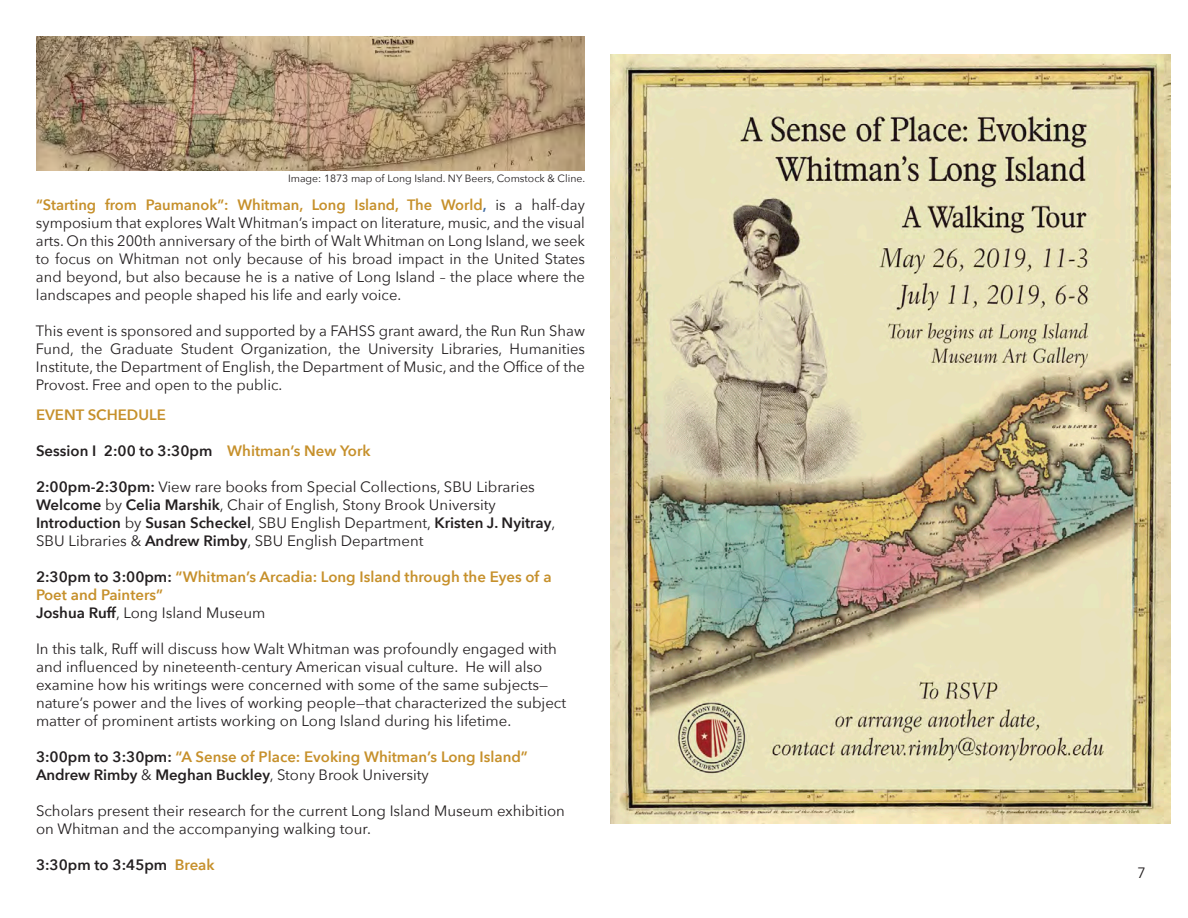
<style>
.page{position:relative;width:1188px;height:918px;background:#fff}
.page>*{position:absolute;margin:0;border:0;box-sizing:border-box;transform-origin:0 0}
.t1{font:15px/18px "Avenir Next";color:#231f20}
.t2{font:600 15px/18px "Avenir Next";color:#c6902b}
.t3{font:600 15px "Avenir Next";color:#231f20}
.t4{font:10.5px "Avenir Next";color:#231f20}
.s1{font-weight:600;color:#c6902b}
.s2{font-weight:600;color:#406ca1}
.s3{color:#c6902b}
.s4{font-weight:600}
.s5{color:#231f20}
.s6{font-weight:400}
</style>
<div class="page">
<img style="left:36px;top:36px;width:549px;height:134px">
<img style="left:610px;top:55px;width:561px;height:768px">
<p class="t4" style="left:288px;top:170px;width:299px">Image: 1873 map of Long Island. NY Beers, Comstock &amp; Cline.</p>
<p class="t1" style="left:36px;top:195px;width:551px;text-align:justify"><span class="s1">“Starting from Paumanok”: Whitman, Long Island, The World</span><span class="s2">,</span> is a half-day symposium that explores Walt Whitman’s impact on literature, music, and the visual arts. On this 200th anniversary of the birth of Walt Whitman on Long Island, we seek to focus on Whitman not only because of his broad impact in the United States and beyond, but also because he is a native of Long Island – the place where the landscapes and people shaped his life and early voice.</p>
<p class="t1" style="left:36px;top:321px;width:551px;text-align:justify">This event is sponsored and supported by a FAHSS grant award, the Run Run Shaw Fund, the Graduate Student Organization, the University Libraries, Humanities Institute, the Department of English, the Department of Music, and the Office of the Provost. Free and open to the public.</p>
<p class="t2" style="left:36px;top:405px;width:131px">EVENT SCHEDULE</p>
<p class="t3" style="left:36px;top:438px;width:336px">Session I 2:00 to 3:30pm <span class="s3">Whitman’s New York</span></p>
<p class="t1" style="left:36px;top:477px;width:500px"><span class="s4">2:00pm-2:30pm:</span> View rare books from Special Collections, SBU Libraries</p>
<p class="t1" style="left:36px;top:495px;width:461px"><span class="s4">Welcome</span> by <span class="s4">Celia Marshik</span>, Chair of English, Stony Brook University</p>
<p class="t1" style="left:36px;top:513px;width:521px"><span class="s4">Introduction</span> by <span class="s4">Susan Scheckel</span>, SBU English Department, <span class="s4">Kristen J. Nyitray</span>,<br>SBU Libraries &amp; <span class="s4">Andrew Rimby</span>, SBU English Department</p>
<p class="t2" style="left:36px;top:567px;width:517px"><span class="s5">2:30pm to 3:00pm:</span> “Whitman’s Arcadia: Long Island through the Eyes of a<br>Poet and Painters”</p>
<p class="t1" style="left:36px;top:603px;width:231px"><span class="s4">Joshua Ruff</span>, Long Island Museum</p>
<p class="t1" style="left:36px;top:639px;width:532px">In this talk, Ruff will discuss how Walt Whitman was profoundly engaged with and influenced by nineteenth-century American visual culture. He will also examine how his writings were concerned with some of the same subjects— nature’s power and the lives of working people—that characterized the subject matter of prominent artists working on Long Island during his lifetime.</p>
<p class="t2" style="left:36px;top:747px;width:493px"><span class="s5">3:00pm to 3:30pm:</span> “A Sense of Place: Evoking Whitman’s Long Island”</p>
<p class="t3" style="left:36px;top:762px;width:394px">Andrew Rimby <span class="s6">&amp;</span> Meghan Buckley<span class="s6">, Stony Brook University</span></p>
<p class="t1" style="left:36px;top:801px;width:530px">Scholars present their research for the current Long Island Museum exhibition on Whitman and the accompanying walking tour.</p>
<p class="t3" style="left:36px;top:852px;width:180px">3:30pm to 3:45pm <span class="s3">Break</span></p>
<p class="t1" style="left:1137px;top:863px;width:10px">7</p>
</div>
